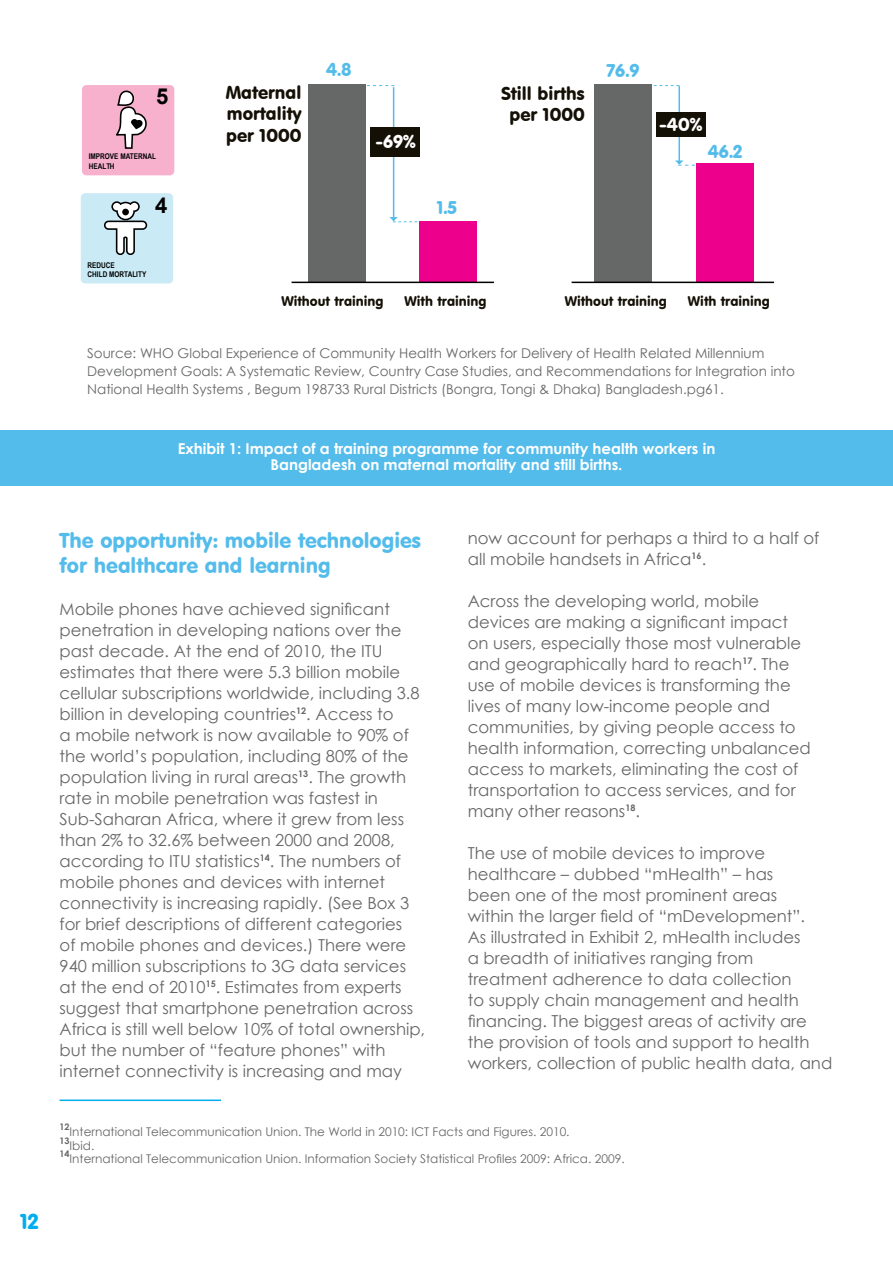
<style>
.page{position:relative;width:893px;height:1263px;background:#fff}
.page>*{position:absolute;margin:0;border:0;box-sizing:border-box;transform-origin:0 0}
.t1{font:700 22.05px "Arial";color:#000}
.t2{font:21px/25.2px "VAG Rounded BT";color:#54bceb}
.t3{font:21px "VAG Rounded BT";color:#00aeef}
.t4{font:18px/21.6px "VAG Rounded BT";color:#141006;text-align:justify}
.t5{font:18px "VAG Rounded BT";color:#54bceb}
.t6{font:18px "VAG Rounded BT";color:#fff}
.t7{font:16.5px/21px "Century Gothic";color:#666767}
.t8{font:700 15px/16.5px "Century Gothic";color:#fff;text-align:center}
.t9{font:13.5px/18px "Century Gothic";color:#666767}
.t10{font:13.5px "VAG Rounded BT";color:#141006}
.t11{font:12px "Century Gothic";color:#666767}
.t12{font:700 9px "Century Gothic";color:#666767}
.t13{font:700 7.8px/9.4px "Arial Narrow";color:#000}
</style>
<div class="page">
<div style="left:0;top:429px;width:893px;height:56px;background:#54bceb"></div>
<hr style="left:60px;top:1099px;width:161px;height:2px;background:#00aeef">
<div style="left:82px;top:85px;width:92px;height:90px;background:#f7b1cd;border-radius:4px"></div>
<svg style="left:116px;top:90px;width:31px;height:59px"></svg>
<div style="left:81px;top:193px;width:92px;height:90px;background:#caebf6;border-radius:4px"></div>
<svg style="left:104px;top:201px;width:44px;height:55px"></svg>
<div style="left:122px;top:209px;width:7px;height:6px;background:#000;border-radius:50%"></div>
<hr style="left:393px;top:87px;width:1px;height:133px;background:#54bceb">
<hr style="left:678px;top:86px;width:2px;height:78px;background:#54bceb">
<div style="left:656px;top:112px;width:50px;height:25px;background:#141006"></div>
<div style="left:370px;top:127px;width:49px;height:30px;background:#141006"></div>
<div style="left:308px;top:85px;width:58px;height:198px;background:#666767"></div>
<div style="left:594px;top:85px;width:58px;height:198px;background:#666767"></div>
<div style="left:419px;top:221px;width:58px;height:62px;background:#ec008c"></div>
<div style="left:696px;top:164px;width:58px;height:119px;background:#ec008c"></div>
<hr style="left:292px;top:282px;width:202px;height:1px;background:#000">
<hr style="left:572px;top:282px;width:202px;height:1px;background:#000">
<svg style="left:367px;top:85px;width:27px;height:1px"></svg>
<svg style="left:654px;top:85px;width:25px;height:1px"></svg>
<svg style="left:389px;top:217px;width:28px;height:5px"></svg>
<svg style="left:675px;top:160px;width:20px;height:6px"></svg>
<h1 class="t1" style="left:156px;top:83px;width:14px">5</h1>
<p class="t13" style="left:89px;top:153px;width:69px">IMPROVE MATERNAL<br>HEALTH</p>
<h1 class="t1" style="left:155px;top:193px;width:14px">4</h1>
<p class="t13" style="left:88px;top:261px;width:60px">REDUCE<br>CHILD MORTALITY</p>
<p class="t4" style="left:226px;top:83px;width:77px">Maternal mortality per 1000</p>
<p class="t5" style="left:326px;top:63px;width:27px">4.8</p>
<p class="t6" style="left:375px;top:134px;width:42px">-69%</p>
<p class="t5" style="left:437px;top:200px;width:21px">1.5</p>
<p class="t4" style="left:501px;top:84px;width:85px;text-align:center">Still births per 1000</p>
<p class="t5" style="left:607px;top:63px;width:34px">76.9</p>
<p class="t6" style="left:659px;top:117px;width:45px">-40%</p>
<p class="t5" style="left:708px;top:144px;width:36px">46.2</p>
<p class="t10" style="left:281px;top:295px;width:104px">Without training</p>
<p class="t10" style="left:565px;top:295px;width:104px">Without training</p>
<p class="t10" style="left:405px;top:295px;width:84px">With training</p>
<p class="t10" style="left:688px;top:295px;width:84px">With training</p>
<p class="t9" style="left:87px;top:345px;width:709px">Source: WHO Global Experience of Community Health Workers for Delivery of Health Related Millennium<br>Development Goals: A Systematic Review, Country Case Studies, and Recommendations for Integration into<br>National Health Systems , Begum 198733 Rural Districts (Bongra, Tongi &amp; Dhaka) Bangladesh.pg61.</p>
<p class="t8" style="left:178px;top:441px;width:539px">Exhibit 1: Impact of a training programme for community health workers in<br>Bangladesh on maternal mortality and still births.</p>
<p class="t3" style="left:20px;top:1212px;width:20px">12</p>
<p class="t2" style="left:60px;top:529px;width:363px">The opportunity: mobile technologies for healthcare and learning</p>
<p class="t7" style="left:60px;top:599px;width:367px">Mobile phones have achieved significant penetration in developing nations over the past decade. At the end of 2010, the ITU estimates that there were 5.3 billion mobile cellular subscriptions worldwide, including 3.8 billion in developing countries<sup>12</sup>. Access to<br>a mobile network is now available to 90% of the world’s population, including 80% of the population living in rural areas<sup>13</sup>. The growth rate in mobile penetration was fastest in Sub-Saharan Africa, where it grew from less than 2% to 32.6% between 2000 and 2008, according to ITU statistics<sup>14</sup>. The numbers of mobile phones and devices with internet connectivity is increasing rapidly. (See Box 3 for brief descriptions of different categories<br>of mobile phones and devices.) There were 940 million subscriptions to 3G data services at the end of 2010<sup>15</sup>. Estimates from experts suggest that smartphone penetration across Africa is still well below 10% of total ownership, but the number of “feature phones” with internet connectivity is increasing and may</p>
<p class="t7" style="left:468px;top:529px;width:353px">now account for perhaps a third to a half of all mobile handsets in Africa<sup>16</sup>.</p>
<p class="t7" style="left:468px;top:592px;width:344px">Across the developing world, mobile devices are making a significant impact on users, especially those most vulnerable and geographically hard to reach<sup>17</sup>. The use of mobile devices is transforming the lives of many low-income people and communities, by giving people access to health information, correcting unbalanced access to markets, eliminating the cost of transportation to access services, and for many other reasons<sup>18</sup>.</p>
<p class="t7" style="left:468px;top:844px;width:366px">The use of mobile devices to improve healthcare – dubbed “mHealth” – has<br>been one of the most prominent areas<br>within the larger field of “mDevelopment”.<br>As illustrated in Exhibit 2, mHealth includes<br>a breadth of initiatives ranging from treatment adherence to data collection<br>to supply chain management and health financing. The biggest areas of activity are the provision of tools and support to health workers, collection of public health data, and</p>
<p class="t12" style="left:60px;top:1123px;width:12px">12</p>
<p class="t11" style="left:70px;top:1127px;width:501px">International Telecommunication Union. The World in 2010: ICT Facts and Figures. 2010.</p>
<p class="t12" style="left:60px;top:1137px;width:12px">13</p>
<p class="t11" style="left:70px;top:1140px;width:26px">Ibid.</p>
<p class="t12" style="left:60px;top:1150px;width:12px">14</p>
<p class="t11" style="left:70px;top:1150px;width:557px">International Telecommunication Union. Information Society Statistical Profiles 2009: Africa. 2009.</p>
</div>
